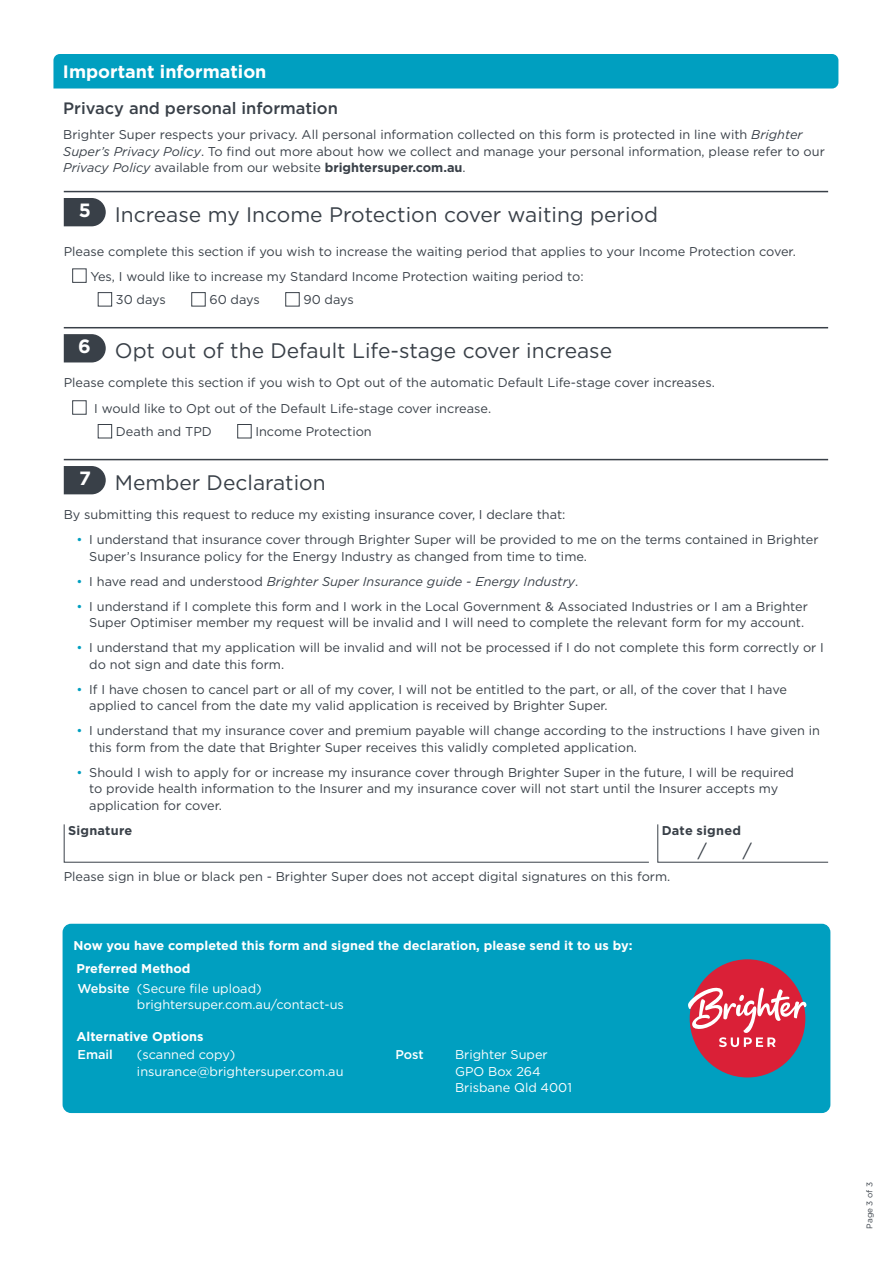
<style>
.page{position:relative;width:893px;height:1263px;background:#fff}
.page>*{position:absolute;margin:0;border:0;box-sizing:border-box;transform-origin:0 0}
.t1{font:21px "Gotham";color:#394048}
.t2{font:700 18px "Gotham";color:#fff}
.t3{font:18px "Gotham";color:#394048}
.t4{font:500 16.5px "Gotham";color:#394048}
.t5{font:12.75px/16.5px "Gotham";color:#394048}
.t6{font:12.75px/16.5px "Gotham";color:#fff}
.t7{font:700 12.75px "Gotham";color:#fff}
.t8{font:italic 12.75px "Gotham";color:#394048}
.t9{font:700 12.75px "Gotham";letter-spacing:.02em;color:#394048}
.t10{font:500 12.75px "Gotham";color:#fff}
.t11{font:8.25px "Gotham";color:#394048}
.s1{font-style:italic}
.s2{font-weight:700}
.s3{color:#009fc0}
.s4{font-style:normal;color:#009fc0}
.s5{font-style:normal}
.s6{font-weight:500}
</style>
<div class="page">
<hr style="left:64px;top:459px;width:764px;height:1px;background:#394048">
<svg style="left:64px;top:466px;width:42px;height:28px"></svg>
<svg style="left:63px;top:824px;width:586px;height:39px"></svg>
<svg style="left:657px;top:824px;width:172px;height:39px"></svg>
<div style="left:63px;top:924px;width:767px;height:189px;background:#009fc0;border-radius:9px"></div>
<div style="left:690px;top:959px;width:115px;height:118px;background:#da2037;border-radius:50%"></div>
<svg style="left:688px;top:987px;width:119px;height:60px"></svg>
<hr style="left:64px;top:327px;width:764px;height:1px;background:#394048">
<svg style="left:64px;top:334px;width:42px;height:28px"></svg>
<div style="left:72px;top:400px;width:15px;height:15px;border:1px solid #394048"></div>
<div style="left:98px;top:424px;width:14px;height:14px;border:1px solid #394048"></div>
<div style="left:237px;top:424px;width:15px;height:14px;border:1px solid #394048"></div>
<hr style="left:64px;top:191px;width:764px;height:1px;background:#394048">
<svg style="left:64px;top:198px;width:42px;height:28px"></svg>
<div style="left:72px;top:268px;width:15px;height:15px;border:1px solid #394048"></div>
<div style="left:98px;top:292px;width:14px;height:14px;border:1px solid #394048"></div>
<div style="left:191px;top:292px;width:15px;height:14px;border:1px solid #394048"></div>
<div style="left:285px;top:292px;width:15px;height:14px;border:1px solid #394048"></div>
<div style="left:53px;top:54px;width:785px;height:35px;background:#009fc0"></div>
<h2 class="t2" style="left:63px;top:60px;width:205px">Important information</h2>
<p class="t4" style="left:63px;top:98px;width:276px">Privacy and personal information</p>
<p class="t5" style="left:63px;top:126px;width:763px">Brighter Super respects your privacy. All personal information collected on this form is protected in line with <span class="s1">Brighter<br>Super’s Privacy Policy</span>. To find out more about how we collect and manage your personal information, please refer to our<br><span class="s1">Privacy Policy</span> available from our website <span class="s2">brightersuper.com.au</span>.</p>
<h1 class="t1" style="left:79px;top:201px;width:581px"><sup>5</sup> Increase my Income Protection cover waiting period</h1>
<p class="t5" style="left:90px;top:238px;width:707px;line-height:25px;text-indent:-27px">Please complete this section if you wish to increase the waiting period that applies to your Income Protection cover.<br>Yes, I would like to increase my Standard Income Protection waiting period to:</p>
<p class="t5" style="left:116px;top:291px;width:51px">30 days</p>
<p class="t5" style="left:209px;top:291px;width:52px">60 days</p>
<p class="t5" style="left:303px;top:291px;width:52px">90 days</p>
<h1 class="t1" style="left:78px;top:337px;width:535px"><sup>6</sup> Opt out of the Default Life-stage cover increase</h1>
<p class="t5" style="left:94px;top:370px;width:622px;line-height:25px;text-indent:-30px">Please complete this section if you wish to Opt out of the automatic Default Life-stage cover increases.<br>I would like to Opt out of the Default Life-stage cover increase.</p>
<p class="t5" style="left:116px;top:423px;width:97px">Death and TPD</p>
<p class="t5" style="left:255px;top:423px;width:118px">Income Protection</p>
<h1 class="t1" style="left:79px;top:469px;width:248px"><sup>7</sup> Member Declaration</h1>
<p class="t5" style="left:64px;top:506px;width:503px">By submitting this request to reduce my existing insurance cover, I declare that:</p>
<p class="t5" style="left:89px;top:531px;width:731px;text-indent:-13px"><span class="s3">•</span> I understand that insurance cover through Brighter Super will be provided to me on the terms contained in Brighter<br>Super’s Insurance policy for the Energy Industry as changed from time to time.</p>
<p class="t8" style="left:77px;top:573px;width:503px"><span class="s4">•</span> <span class="s5">I have read and understood</span> Brighter Super Insurance guide - Energy Industry<span class="s5">.</span></p>
<p class="t5" style="left:77px;top:598px;width:733px;text-align:right"><span class="s3">•</span> I understand if I complete this form and I work in the Local Government &amp; Associated Industries or I am a Brighter<br>Super Optimiser member my request will be invalid and I will need to complete the relevant form for my account.</p>
<p class="t5" style="left:89px;top:639px;width:736px;text-indent:-13px"><span class="s3">•</span> I understand that my application will be invalid and will not be processed if I do not complete this form correctly or I do not sign and date this form.</p>
<p class="t5" style="left:89px;top:681px;width:699px;text-indent:-13px"><span class="s3">•</span> If I have chosen to cancel part or all of my cover, I will not be entitled to the part, or all, of the cover that I have applied to cancel from the date my valid application is received by Brighter Super.</p>
<p class="t5" style="left:89px;top:722px;width:732px;text-indent:-13px"><span class="s3">•</span> I understand that my insurance cover and premium payable will change according to the instructions I have given in this form from the date that Brighter Super receives this validly completed application.</p>
<p class="t5" style="left:89px;top:764px;width:706px;text-indent:-13px"><span class="s3">•</span> Should I wish to apply for or increase my insurance cover through Brighter Super in the future, I will be required to provide health information to the Insurer and my insurance cover will not start until the Insurer accepts my application for cover.</p>
<p class="t9" style="left:68px;top:822px;width:66px">Signature</p>
<p class="t9" style="left:662px;top:822px;width:81px">Date signed</p>
<h2 class="t3" style="left:698px;top:839px;width:11px">/</h2>
<h2 class="t3" style="left:743px;top:839px;width:11px">/</h2>
<p class="t5" style="left:64px;top:868px;width:608px">Please sign in blue or black pen - Brighter Super does not accept digital signatures on this form.</p>
<p class="t7" style="left:74px;top:937px;width:560px">Now you have completed this form and signed the declaration, please send it to us by:</p>
<p class="t6" style="left:137px;top:979px;width:208px;text-indent:-60px"><span class="s6">Website</span> (Secure file upload) brightersuper.com.au/contact-us</p>
<p class="t7" style="left:77px;top:960px;width:115px">Preferred Method</p>
<p class="t7" style="left:77px;top:1027px;width:129px">Alternative Options</p>
<p class="t10" style="left:77px;top:1046px;width:37px">Email</p>
<p class="t6" style="left:137px;top:1046px;width:208px">(scanned copy) insurance@brightersuper.com.au</p>
<p class="t10" style="left:395px;top:1046px;width:30px">Post</p>
<p class="t6" style="left:455px;top:1046px;width:118px">Brighter Super<br>GPO Box 264<br>Brisbane Qld 4001</p>
<p class="t11" style="left:864px;top:1229px;width:48px;rotate:-90deg">Page 3 of 3</p>
</div>
